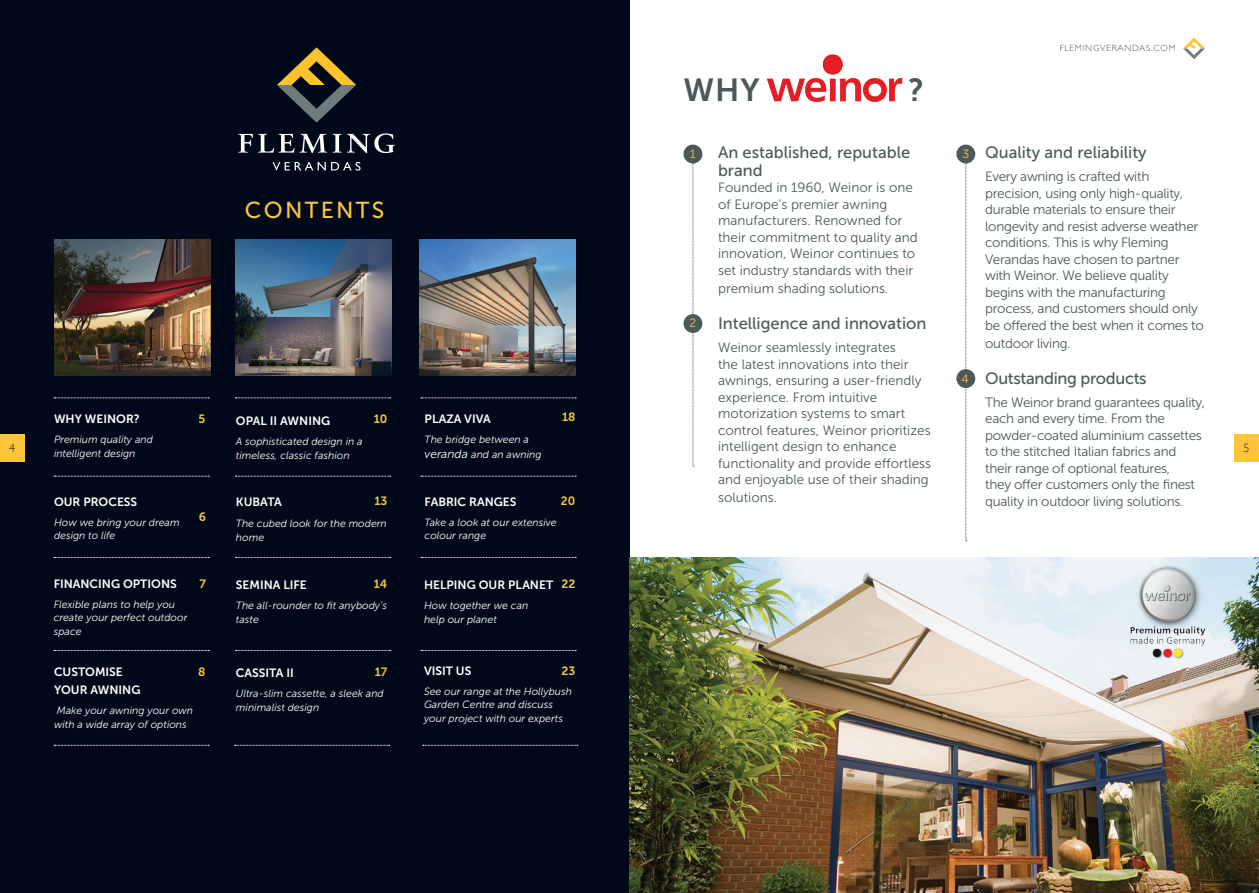
<style>
.page{position:relative;width:1259px;height:893px;background:#fff}
.page>*{position:absolute;margin:0;border:0;box-sizing:border-box;transform-origin:0 0}
.t1{font:31.8px "Museo Sans 700";color:#4c5959}
.Naslov{font:23.1px "Museo Sans 500";letter-spacing:.1em;color:#fec53b}
.Body{font:16.5px/18px "Museo Sans 500";color:#4c5959}
.Body-2{font:16.5px "Museo Sans 500";letter-spacing:-.02em;color:#4c5959}
.Body-3{font:13.5px/16.5px "Museo Sans 300";letter-spacing:-.02em;color:#4c5959}
.Body-4{font:13.5px/16.5px "Museo Sans 300";color:#4c5959}
.Body-5{font:12px/18px "Museo Sans 700";color:#fff}
.Body-6{font:12px "Museo Sans 700";color:#fec53b}
.Subtitle{font:12px "Museo Sans 300";color:#fec53b}
.t2{font:300 12px "Gill Sans";color:#231f20}
.Body-7{font:italic 10.5px/13.5px "Museo Sans 300";color:#fff}
.Body-8{font:300 9px "Gill Sans";letter-spacing:.09em;color:#4c5959}
.s1{font-size:12px}
</style>
<div class="page">
<div style="left:0;top:0;width:629px;height:893px;background:#000919"></div>
<img style="left:629px;top:557px;width:630px;height:336px">
<img style="left:1122px;top:559px;width:90px;height:113px">
<img style="left:766px;top:54px;width:137px;height:48px">
<svg style="left:965px;top:163px;width:2px;height:378px"></svg>
<svg style="left:692px;top:163px;width:4px;height:304px"></svg>
<svg style="left:238px;top:134px;width:89px;height:19px"></svg>
<svg style="left:333px;top:134px;width:8px;height:19px"></svg>
<svg style="left:347px;top:133px;width:48px;height:20px"></svg>
<svg style="left:272px;top:162px;width:88px;height:9px"></svg>
<svg style="left:277px;top:47px;width:79px;height:76px"></svg>
<svg style="left:54px;top:476px;width:155px;height:1px"></svg>
<svg style="left:54px;top:398px;width:155px;height:1px"></svg>
<svg style="left:54px;top:557px;width:155px;height:1px"></svg>
<svg style="left:54px;top:650px;width:155px;height:1px"></svg>
<svg style="left:235px;top:476px;width:156px;height:1px"></svg>
<svg style="left:235px;top:398px;width:156px;height:1px"></svg>
<svg style="left:235px;top:557px;width:156px;height:1px"></svg>
<svg style="left:235px;top:650px;width:156px;height:1px"></svg>
<svg style="left:421px;top:476px;width:155px;height:1px"></svg>
<svg style="left:421px;top:398px;width:155px;height:1px"></svg>
<svg style="left:421px;top:557px;width:155px;height:1px"></svg>
<svg style="left:421px;top:650px;width:155px;height:1px"></svg>
<svg style="left:54px;top:745px;width:155px;height:1px"></svg>
<svg style="left:235px;top:745px;width:155px;height:1px"></svg>
<svg style="left:423px;top:745px;width:155px;height:1px"></svg>
<img style="left:54px;top:240px;width:156px;height:136px">
<img style="left:235px;top:240px;width:157px;height:136px">
<img style="left:419px;top:240px;width:156px;height:136px">
<div style="left:683px;top:145px;width:19px;height:18px;background:#4c5959;border-radius:50%"></div>
<div style="left:956px;top:145px;width:19px;height:18px;background:#4c5959;border-radius:50%"></div>
<div style="left:683px;top:314px;width:19px;height:19px;background:#4c5959;border-radius:50%"></div>
<div style="left:956px;top:369px;width:19px;height:19px;background:#4c5959;border-radius:50%"></div>
<svg style="left:1183px;top:37px;width:22px;height:22px"></svg>
<div style="left:1234px;top:435px;width:25px;height:27px;background:#fec53b"></div>
<div style="left:0;top:435px;width:25px;height:27px;background:#fec53b"></div>
<p class="t1" style="left:683px;top:72px;width:78px">WHY</p>
<p class="t1" style="left:908px;top:72px;width:17px">?</p>
<p class="Body-8" style="left:1059px;top:41px;width:117px">FLEMINGVERANDAS.COM</p>
<p class="Body" style="left:985px;top:143px;width:163px">Quality and reliability</p>
<p class="Body-3" style="left:985px;top:168px;width:220px">Every awning is crafted with precision, using only high-quality, durable materials to ensure their longevity and resist adverse weather conditions. This is why Fleming Verandas have chosen to partner with Weinor. We believe quality begins with the manufacturing process, and customers should only be offered the best when it comes to</p>
<p class="Body-3" style="left:985px;top:335px;width:87px">outdoor living.</p>
<p class="Body-2" style="left:985px;top:369px;width:163px">Outstanding products</p>
<p class="Body-3" style="left:985px;top:394px;width:221px">The Weinor brand guarantees quality, each and every time. From the powder-coated aluminium cassettes to the stitched Italian fabrics and their range of optional features,<br>they offer customers only the finest quality in outdoor living solutions.</p>
<p class="Body" style="left:718px;top:143px;width:194px">An established, reputable brand</p>
<p class="Body-4" style="left:718px;top:179px;width:201px">Founded in 1960, Weinor is one of Europe’s premier awning manufacturers. Renowned for their commitment to quality and innovation, Weinor continues to set industry standards with their</p>
<p class="Body-4" style="left:718px;top:280px;width:172px">premium shading solutions.</p>
<p class="Body" style="left:718px;top:314px;width:210px">Intelligence and innovation</p>
<p class="Body-4" style="left:718px;top:339px;width:215px">Weinor seamlessly integrates<br>the latest innovations into their awnings, ensuring a user-friendly experience. From intuitive motorization systems to smart control features, Weinor prioritizes intelligent design to enhance functionality and provide effortless and enjoyable use of their shading</p>
<p class="Body-4" style="left:718px;top:489px;width:61px">solutions.</p>
<p class="Subtitle" style="left:690px;top:147px;width:7px">1</p>
<p class="Subtitle" style="left:962px;top:147px;width:8px">3</p>
<p class="Naslov" style="left:245px;top:197px;width:141px">CONTENTS</p>
<p class="Subtitle" style="left:689px;top:316px;width:8px">2</p>
<p class="Subtitle" style="left:961px;top:372px;width:9px">4</p>
<p class="Body-6" style="left:199px;top:412px;width:8px">5</p>
<p class="Body-6" style="left:374px;top:412px;width:15px">10</p>
<p class="Body-6" style="left:562px;top:411px;width:15px">18</p>
<p class="Body-5" style="left:424px;top:409px;width:68px">PLAZA VIVA</p>
<p class="Body-7" style="left:424px;top:432px;width:118px;line-height:15px">The bridge between a <span class="s1">veranda</span> and an awning</p>
<p class="Body-5" style="left:54px;top:410px;width:87px">WHY WEINOR?</p>
<p class="Body-7" style="left:54px;top:433px;width:100px">Premium quality and intelligent design</p>
<p class="Body-5" style="left:54px;top:493px;width:85px">OUR PROCESS</p>
<p class="Body-7" style="left:54px;top:516px;width:127px">How we bring your dream design to life</p>
<p class="Body-5" style="left:236px;top:412px;width:96px">OPAL II AWNING</p>
<p class="Body-7" style="left:236px;top:435px;width:128px">A sophisticated design in a timeless, classic fashion</p>
<p class="t2" style="left:9px;top:439px;width:7px">4</p>
<p class="t2" style="left:1243px;top:439px;width:7px">5</p>
<p class="Body-6" style="left:561px;top:494px;width:16px">20</p>
<p class="Body-6" style="left:374px;top:494px;width:15px">13</p>
<p class="Body-5" style="left:424px;top:493px;width:93px">FABRIC RANGES</p>
<p class="Body-7" style="left:424px;top:516px;width:134px">Take a look at our extensive colour range</p>
<p class="Body-5" style="left:236px;top:493px;width:47px">KUBATA</p>
<p class="Body-7" style="left:236px;top:517px;width:152px">The cubed look for the modern home</p>
<p class="Body-5" style="left:236px;top:576px;width:72px">SEMINA LIFE</p>
<p class="Body-7" style="left:236px;top:599px;width:153px">The all-rounder to fit anybody’s taste</p>
<p class="Body-6" style="left:199px;top:511px;width:9px">6</p>
<p class="Body-5" style="left:54px;top:575px;width:125px">FINANCING OPTIONS</p>
<p class="Body-7" style="left:54px;top:598px;width:123px">Flexible plans to help you</p>
<p class="Body-7" style="left:54px;top:611px;width:135px">create your perfect outdoor</p>
<p class="Body-7" style="left:54px;top:625px;width:29px">space</p>
<p class="Body-6" style="left:561px;top:577px;width:15px">22</p>
<p class="Body-6" style="left:199px;top:577px;width:8px">7</p>
<p class="Body-6" style="left:374px;top:577px;width:15px">14</p>
<p class="Body-5" style="left:424px;top:576px;width:131px">HELPING OUR PLANET</p>
<p class="Body-7" style="left:424px;top:599px;width:106px">How together we can help our planet</p>
<p class="Body-5" style="left:54px;top:663px;width:88px">CUSTOMISE<br>YOUR AWNING</p>
<p class="Body-7" style="left:57px;top:704px;width:138px">Make your awning your own</p>
<p class="Body-7" style="left:54px;top:718px;width:134px">with a wide array of options</p>
<p class="Body-6" style="left:198px;top:665px;width:9px">8</p>
<p class="Body-6" style="left:375px;top:665px;width:14px">17</p>
<p class="Body-5" style="left:236px;top:664px;width:59px">CASSITA II</p>
<p class="Body-7" style="left:236px;top:687px;width:149px">Ultra-slim cassette, a sleek and</p>
<p class="Body-7" style="left:236px;top:700px;width:85px">minimalist design</p>
<p class="Body-5" style="left:424px;top:661px;width:49px">VISIT US</p>
<p class="Body-7" style="left:424px;top:684px;width:149px">See our range at the Hollybush<br>Garden Centre and discuss your project with our experts</p>
<p class="Body-6" style="left:561px;top:664px;width:15px">23</p>
</div>
